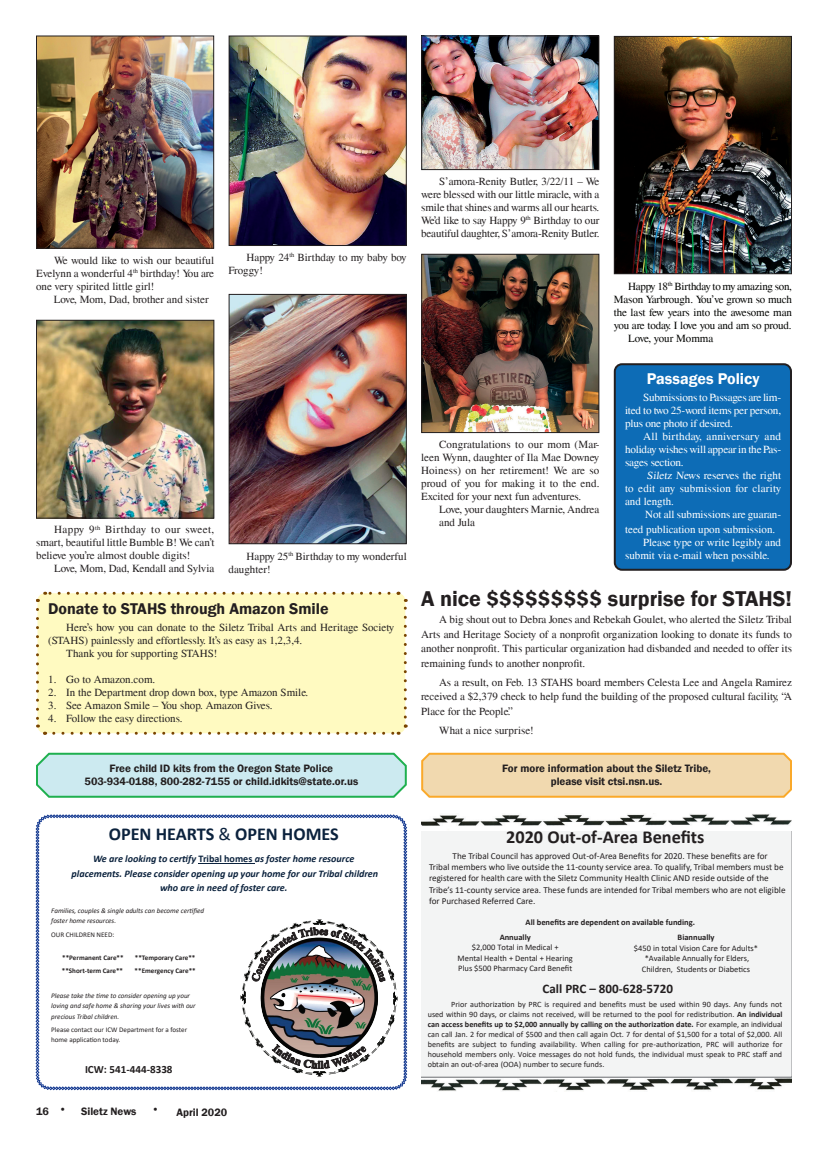
<style>
.page{position:relative;width:828px;height:1152px;background:#fff}
.page>*{position:absolute;margin:0;border:0;box-sizing:border-box;transform-origin:0 0}
.t1{font:600 22px "Franklin Gothic";color:#231f20}
.t2{font:700 18.3px "Calibri";color:#231f20}
.t3{font:700 18.2px "Calibri";color:#0b223d}
.t4{font:600 16px "Franklin Gothic";color:#231f20}
.t5{font:600 16px "Franklin Gothic";color:#fff}
.t6{font:700 13.1px "Calibri";color:#231f20}
.t7{font:700 11.1px "Calibri";color:#231f20}
.t8{font:11px/13px "Times S";color:#231f20;text-align:justify}
.t9{font:11px/13px "Times S";color:#fff;text-align:justify}
.t10{font:600 11px/13px "Franklin Gothic";color:#231f20;text-align:center}
.t11{font:11px "Times S";letter-spacing:-.01em;color:#040503}
.t12{font:italic 700 10.1px/14.7px "Calibri";color:#0b223d;text-align:center}
.t13{font:9.2px/11.2px "Calibri";color:#231f20}
.t14{font:8.5px/10.4px "Calibri";color:#231f20;text-align:center}
.t15{font:700 8.5px "Calibri";color:#231f20}
.t16{font:8.2px/10px "Calibri";color:#231f20;text-align:justify}
.t17{font:italic 7.1px/10.3px "Calibri";color:#231f20}
.t18{font:7.1px/10.2px "Calibri";color:#231f20}
.t19{font:700 7.1px "Calibri";color:#231f20}
.s1{font-weight:400}
.s2{font-style:normal}
.s3{font-weight:700}
</style>
<div class="page">
<svg style="left:421px;top:752px;width:371px;height:46px;background:#f2d5a4"></svg>
<svg style="left:36px;top:752px;width:371px;height:46px;background:#bde5e1"></svg>
<div style="left:615px;top:364px;width:176px;height:206px;background:#0d6cb6;border-radius:7px"></div>
<div style="left:614px;top:363px;width:178px;height:208px;border:2px solid #231f20;border-radius:7px"></div>
<div style="left:38px;top:593px;width:367px;height:140px;background:#fffac1;border-radius:7px"></div>
<svg style="left:36px;top:609px;width:12px;height:126px"></svg>
<svg style="left:54px;top:723px;width:354px;height:12px"></svg>
<svg style="left:395px;top:591px;width:12px;height:126px"></svg>
<svg style="left:36px;top:591px;width:353px;height:12px"></svg>
<svg style="left:36px;top:815px;width:371px;height:275px"></svg>
<img style="left:38px;top:38px;width:174px;height:209px">
<div style="left:36px;top:36px;width:178px;height:213px;border:1px solid #231f20"></div>
<img style="left:231px;top:38px;width:174px;height:206px">
<div style="left:229px;top:36px;width:178px;height:210px;border:1px solid #231f20"></div>
<img style="left:231px;top:296px;width:174px;height:246px">
<div style="left:229px;top:294px;width:178px;height:250px;border:1px solid #231f20"></div>
<img style="left:616px;top:38px;width:174px;height:234px">
<div style="left:614px;top:36px;width:178px;height:238px;border:1px solid #231f20"></div>
<img style="left:423px;top:37px;width:174px;height:131px">
<div style="left:421px;top:35px;width:178px;height:135px;border:1px solid #231f20"></div>
<img style="left:38px;top:322px;width:174px;height:195px">
<div style="left:36px;top:320px;width:178px;height:199px;border:1px solid #231f20"></div>
<img style="left:423px;top:256px;width:174px;height:175px">
<div style="left:421px;top:254px;width:178px;height:179px;border:1px solid #231f20"></div>
<img style="left:421px;top:1078px;width:371px;height:13px">
<div style="left:421px;top:831px;width:371px;height:247px;background:#f3f4f4"></div>
<img style="left:421px;top:814px;width:371px;height:12px">
<p class="t8" style="left:36px;top:253px;width:180px;text-indent:18px">We would like to wish our beautiful Evelynn a wonderful 4<sup>th</sup> birthday! You are one very spirited little girl!</p>
<p class="t8" style="left:54px;top:292px;width:156px">Love, Mom, Dad, brother and sister</p>
<p class="t8" style="left:229px;top:250px;width:180px;text-indent:18px">Happy 24<sup>th</sup> Birthday to my baby boy<br>Froggy!</p>
<p class="t8" style="left:36px;top:523px;width:180px;text-indent:18px">Happy 9<sup>th</sup> Birthday to our sweet, smart, beautiful little Bumble B! We can’t believe you’re almost double digits!</p>
<p class="t8" style="left:54px;top:562px;width:162px">Love, Mom, Dad, Kendall and Sylvia</p>
<p class="t8" style="left:229px;top:549px;width:180px;text-indent:18px">Happy 25<sup>th</sup> Birthday to my wonderful daughter!</p>
<h3 class="t4" style="left:48px;top:598px;width:282px">Donate to STAHS through Amazon Smile</h3>
<p class="t8" style="left:66px;top:621px;width:329px">Here’s how you can donate to the Siletz Tribal Arts and Heritage Society</p>
<p class="t8" style="left:48px;top:634px;width:256px">(STAHS) painlessly and effortlessly. It’s as easy as 1,2,3,4.</p>
<p class="t8" style="left:66px;top:647px;width:153px">Thank you for supporting STAHS!</p>
<p class="t8" style="left:48px;top:673px;width:109px">1. Go to Amazon.com.</p>
<p class="t8" style="left:48px;top:686px;width:262px">2. In the Department drop down box, type Amazon Smile.</p>
<p class="t8" style="left:48px;top:699px;width:226px">3. See Amazon Smile – You shop. Amazon Gives.</p>
<p class="t8" style="left:48px;top:712px;width:136px">4. Follow the easy directions.</p>
<p class="t10" style="left:85px;top:762px;width:275px">Free child ID kits from the Oregon State Police<br>503-934-0188, 800-282-7155 or child.idkits@state.or.us</p>
<p class="t8" style="left:421px;top:174px;width:180px;text-indent:18px">S’amora-Renity Butler, 3/22/11 – We were blessed with our little miracle, with a smile that shines and warms all our hearts.<br>We’d like to say Happy 9<sup>th</sup> Birthday to our beautiful daughter, S’amora-Renity Butler.</p>
<p class="t8" style="left:421px;top:438px;width:180px;text-indent:18px">Congratulations to our mom (Mar&shy;leen Wynn, daughter of Ila Mae Downey Hoiness) on her retirement! We are so proud of you for making it to the end.<br>Excited for your next fun adventures.</p>
<p class="t8" style="left:439px;top:503px;width:162px">Love, your daughters Marnie, Andrea and Jula</p>
<p class="t11" style="left:628px;top:279px;width:165px">Happy 18<sup>th</sup> Birthday to my amazing son,</p>
<p class="t11" style="left:614px;top:292px;width:180px">Mason Yarbrough. You’ve grown so much</p>
<p class="t11" style="left:614px;top:305px;width:180px">the last few years into the awesome man</p>
<p class="t11" style="left:614px;top:318px;width:179px">you are today. I love you and am so proud.</p>
<p class="t11" style="left:628px;top:331px;width:87px">Love, your Momma</p>
<h3 class="t5" style="left:647px;top:368px;width:114px">Passages Policy</h3>
<p class="t9" style="left:625px;top:391px;width:158px;text-indent:18px">Submissions to Passages are lim&shy;ited to two 25-word items per person, plus one photo if desired.</p>
<p class="t9" style="left:625px;top:430px;width:158px;text-indent:18px">All birthday, anniversary and holiday wishes will appear in the Pas&shy;sages section.</p>
<p class="t9" style="left:625px;top:469px;width:158px;text-indent:22px">Siletz News reserves the right to edit any submission for clarity and length.</p>
<p class="t9" style="left:625px;top:507px;width:158px;line-height:15px;text-indent:20px">Not all submissions are guaran&shy;teed publication upon submission.</p>
<p class="t9" style="left:625px;top:536px;width:158px;text-indent:18px">Please type or write legibly and submit via e-mail when possible.</p>
<h1 class="t1" style="left:421px;top:585px;width:372px">A nice $$$$$$$$$ surprise for STAHS!</h1>
<p class="t8" style="left:421px;top:612px;width:372px;line-height:14.5px;text-indent:18px">A big shout out to Debra Jones and Rebekah Goulet, who alerted the Siletz Tribal Arts and Heritage Society of a nonprofit organization looking to donate its funds to another nonprofit. This particular organization had disbanded and needed to offer its remaining funds to another nonprofit.</p>
<p class="t8" style="left:421px;top:675px;width:372px;line-height:14.5px;text-indent:18px">As a result, on Feb. 13 STAHS board members Celesta Lee and Angela Ramirez received a $2,379 check to help fund the building of the proposed cultural facility, “A Place for the People.”</p>
<p class="t8" style="left:439px;top:723px;width:96px">What a nice surprise!</p>
<p class="t10" style="left:502px;top:762px;width:210px">For more information about the Siletz Tribe, please visit ctsi.nsn.us.</p>
<h3 class="t3" style="left:109px;top:822px;width:232px">OPEN HEARTS <span class="s1">&amp;</span> OPEN HOMES</h3>
<p class="t12" style="left:72px;top:851px;width:308px">We are looking to certify <span class="s2">Tribal homes</span> as foster home resource placements. Please consider opening up your home for our Tribal children who are in need of foster care.</p>
<p class="t17" style="left:51px;top:905px;width:154px">Families, couples &amp; single adults can become certified foster home resources.</p>
<p class="t18" style="left:51px;top:929px;width:65px">OUR CHILDREN NEED:</p>
<p class="t19" style="left:62px;top:952px;width:63px">**Permanent Care**</p>
<p class="t19" style="left:135px;top:952px;width:62px">**Temporary Care**</p>
<p class="t19" style="left:62px;top:966px;width:63px">**Short-term Care**</p>
<p class="t19" style="left:135px;top:966px;width:63px">**Emergency Care**</p>
<p class="t17" style="left:51px;top:990px;width:146px">Please take the time to consider opening up your loving and safe home &amp; sharing your lives with our precious Tribal children.</p>
<p class="t18" style="left:51px;top:1024px;width:137px">Please contact our ICW Department for a foster home application today.</p>
<p class="t7" style="left:85px;top:1061px;width:89px">ICW: 541-444-8338</p>
<p class="t10" style="left:36px;top:1105px;width:32px">16 •</p>
<p class="t10" style="left:81px;top:1105px;width:57px">Siletz News</p>
<p class="t10" style="left:152px;top:1106px;width:77px">• April 2020</p>
<h2 class="t2" style="left:506px;top:824px;width:200px">2020 Out-of-Area Benefits</h2>
<p class="t13" style="left:429px;top:850px;width:358px;text-indent:24px">The Tribal Council has approved Out-of-Area Benefits for 2020. These benefits are for Tribal members who live outside the 11-county service area. To qualify, Tribal members must be registered for health care with the Siletz Community Health Clinic AND reside outside of the Tribe’s 11-county service area. These funds are intended for Tribal members who are not eligible for Purchased Referred Care.</p>
<p class="t15" style="left:526px;top:917px;width:171px">All benefits are dependent on available funding.</p>
<p class="t15" style="left:500px;top:931px;width:33px">Annually</p>
<p class="t14" style="left:458px;top:942px;width:117px">$2,000 Total in Medical +<br>Mental Health + Dental + Hearing<br>Plus $500 Pharmacy Card Benefit</p>
<p class="t6" style="left:543px;top:980px;width:132px">Call PRC – 800-628-5720</p>
<p class="t15" style="left:678px;top:932px;width:39px">Biannually</p>
<p class="t14" style="left:634px;top:943px;width:126px">$450 in total Vision Care for Adults* *Available Annually for Elders,<br>Children, Students or Diabetics</p>
<p class="t16" style="left:428px;top:999px;width:357px;text-indent:24px">Prior authorization by PRC is required and benefits must be used within 90 days. Any funds not used within 90 days, or claims not received, will be returned to the pool for redistribution. <span class="s3">An individual can access benefits up to $2,000 annually by calling on the authorization date.</span> For example, an individual can call Jan. 2 for medical of $500 and then call again Oct. 7 for dental of $1,500 for a total of $2,000. All benefits are subject to funding availability. When calling for pre-authorization, PRC will authorize for household members only. Voice messages do not hold funds, the individual must speak to PRC staff and obtain an out-of-area (OOA) number to secure funds.</p>
</div>
